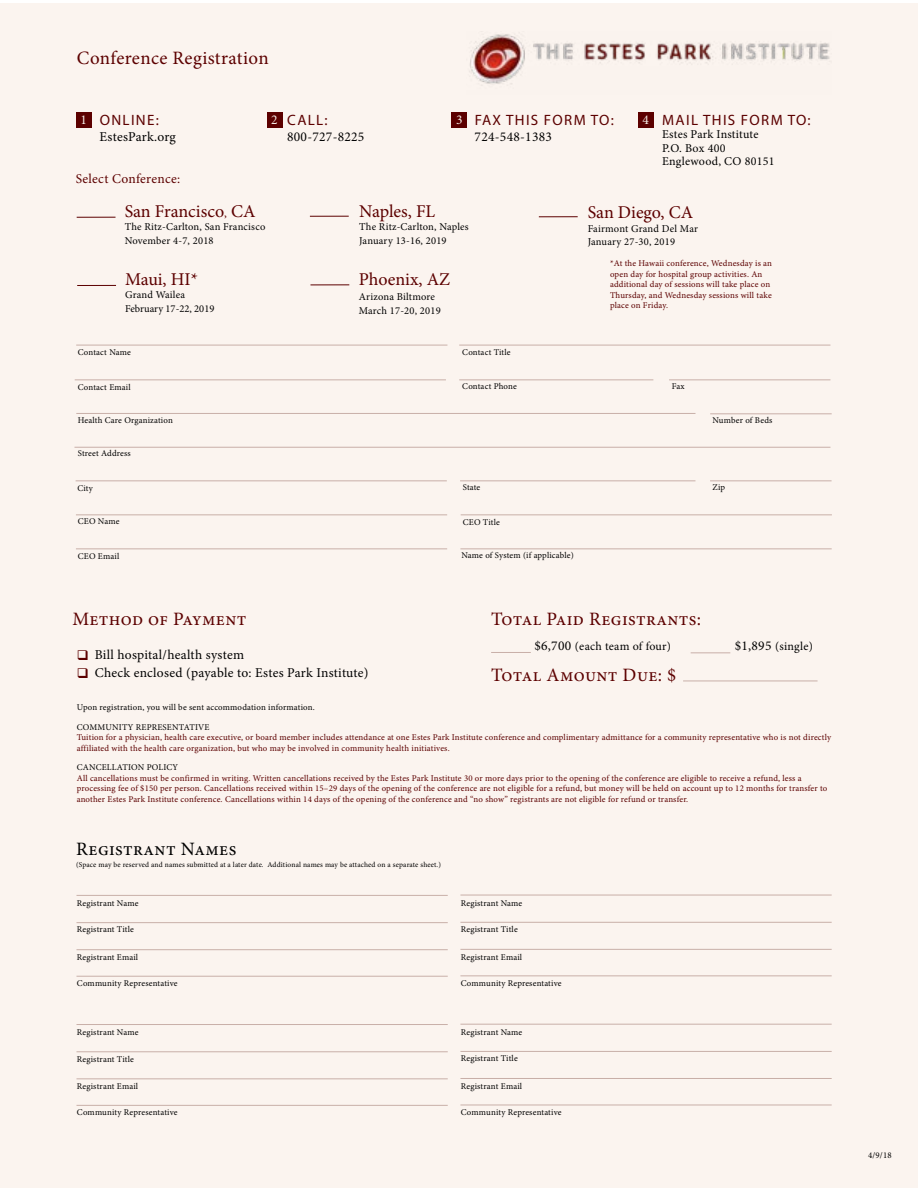
<style>
.page{position:relative;width:918px;height:1188px;background:#fff}
.page>*{position:absolute;margin:0;border:0;box-sizing:border-box;transform-origin:0 0}
.t1{font:18.9px "Minion Pro";letter-spacing:.02em;color:#5c0000}
.t2{font:18.9px "Minion Pro";letter-spacing:.02em;color:#000}
.t3{font:18px "Minion Pro";color:#5c0000}
.t4{font:15px "Myriad Pro";letter-spacing:.09em;color:#5c0000}
.t5{font:13.5px "Minion Pro";letter-spacing:.02em;color:#000}
.t6{font:13.5px "Minion Pro";letter-spacing:.03em;color:#5c0000}
.t7{font:13.5px "Minion Pro";color:#f7eee7}
.t8{font:12px/13.5px "Minion Pro";letter-spacing:.02em;color:#000}
.t9{font:10.5px/13.5px "Minion Pro";letter-spacing:.02em;color:#000}
.t10{font:10.5px/13.5px "Minion Pro";color:#000}
.t11{font:8.85px/10.5px "Minion Pro";letter-spacing:.02em;color:#5c0000}
.t12{font:8.85px "Minion Pro";letter-spacing:.02em;color:#000}
.t13{font:7.5px "Minion Pro";letter-spacing:.015em;color:#000}
.s1{font-size:12px}
.s2{color:#5c0000}
.s3{font-size:13.5px}
</style>
<div class="page">
<div style="left:0;top:3px;width:918px;height:1185px;background:#fbf4ef"></div>
<img style="left:469px;top:34px;width:361px;height:52px">
<hr style="left:460px;top:949px;width:372px;height:1px;background:#c8afa8">
<hr style="left:460px;top:975px;width:372px;height:1px;background:#c8afa8">
<hr style="left:460px;top:922px;width:372px;height:1px;background:#c8afa8">
<hr style="left:460px;top:895px;width:372px;height:1px;background:#c8afa8">
<hr style="left:76px;top:514px;width:371px;height:1px;background:#c8afa8">
<hr style="left:461px;top:514px;width:371px;height:1px;background:#c8afa8">
<hr style="left:76px;top:548px;width:371px;height:1px;background:#c8afa8">
<hr style="left:460px;top:548px;width:372px;height:1px;background:#c8afa8">
<hr style="left:74px;top:447px;width:756px;height:1px;background:#c8afa8">
<hr style="left:76px;top:413px;width:620px;height:1px;background:#c8afa8">
<hr style="left:76px;top:480px;width:371px;height:1px;background:#c8afa8">
<hr style="left:460px;top:480px;width:236px;height:1px;background:#c8afa8">
<hr style="left:710px;top:480px;width:122px;height:1px;background:#c8afa8">
<hr style="left:683px;top:681px;width:135px;height:1px;background:#c8afa8">
<div style="left:76px;top:112px;width:15px;height:15px;background:#5c0000"></div>
<div style="left:267px;top:112px;width:15px;height:15px;background:#5c0000"></div>
<div style="left:452px;top:112px;width:15px;height:15px;background:#5c0000"></div>
<div style="left:638px;top:112px;width:15px;height:15px;background:#5c0000"></div>
<hr style="left:460px;top:1078px;width:372px;height:1px;background:#c8afa8">
<hr style="left:460px;top:1105px;width:372px;height:1px;background:#c8afa8">
<hr style="left:460px;top:1051px;width:372px;height:1px;background:#c8afa8">
<hr style="left:460px;top:1024px;width:372px;height:1px;background:#c8afa8">
<hr style="left:76px;top:949px;width:372px;height:1px;background:#c8afa8">
<hr style="left:76px;top:976px;width:372px;height:1px;background:#c8afa8">
<hr style="left:76px;top:922px;width:372px;height:1px;background:#c8afa8">
<hr style="left:76px;top:895px;width:372px;height:1px;background:#c8afa8">
<hr style="left:76px;top:1078px;width:372px;height:1px;background:#c8afa8">
<hr style="left:76px;top:1105px;width:372px;height:1px;background:#c8afa8">
<hr style="left:76px;top:1051px;width:372px;height:1px;background:#c8afa8">
<hr style="left:76px;top:1024px;width:372px;height:1px;background:#c8afa8">
<hr style="left:491px;top:652px;width:40px;height:1px;background:#c8afa8">
<hr style="left:691px;top:652px;width:39px;height:1px;background:#c8afa8">
<hr style="left:76px;top:345px;width:371px;height:1px;background:#c8afa8">
<hr style="left:459px;top:345px;width:371px;height:1px;background:#c8afa8">
<hr style="left:75px;top:379px;width:371px;height:1px;background:#c8afa8">
<hr style="left:459px;top:379px;width:194px;height:1px;background:#c8afa8">
<hr style="left:710px;top:413px;width:122px;height:1px;background:#c8afa8">
<hr style="left:669px;top:379px;width:161px;height:1px;background:#c8afa8">
<hr style="left:539px;top:216px;width:39px;height:1px;background:#5c0000">
<hr style="left:77px;top:217px;width:39px;height:1px;background:#5c0000">
<hr style="left:310px;top:216px;width:39px;height:1px;background:#5c0000">
<hr style="left:77px;top:285px;width:39px;height:1px;background:#5c0000">
<hr style="left:310px;top:284px;width:39px;height:1px;background:#5c0000">
<h1 class="t1" style="left:77px;top:46px;width:193px">Conference Registration</h1>
<h3 class="t4" style="left:100px;top:110px;width:61px">ONLINE:</h3>
<h3 class="t5" style="left:100px;top:128px;width:78px">EstesPark.org</h3>
<h3 class="t4" style="left:287px;top:110px;width:42px">CALL:</h3>
<h3 class="t5" style="left:287px;top:128px;width:79px">800-727-8225</h3>
<h3 class="t4" style="left:475px;top:110px;width:141px">FAX THIS FORM TO:</h3>
<h3 class="t5" style="left:475px;top:128px;width:79px">724-548-1383</h3>
<h3 class="t7" style="left:81px;top:110px;width:8px">1</h3>
<h3 class="t7" style="left:271px;top:110px;width:8px">2</h3>
<h3 class="t7" style="left:456px;top:110px;width:8px">3</h3>
<h3 class="t7" style="left:642px;top:110px;width:8px">4</h3>
<h3 class="t4" style="left:662px;top:110px;width:150px">MAIL THIS FORM TO:</h3>
<h3 class="t8" style="left:662px;top:128px;width:114px">Estes Park Institute<br>P.O. Box 400<br>Englewood, CO 80151</h3>
<h3 class="t6" style="left:76px;top:170px;width:106px">Select Conference:</h3>
<h2 class="t3" style="left:125px;top:199px;width:132px">San Francisco<span class="s1">,</span> CA</h2>
<p class="t9" style="left:125px;top:220px;width:142px">The Ritz-Carlton, San Francisco<br>November 4-7, 2018</p>
<h2 class="t3" style="left:125px;top:267px;width:74px">Maui, HI*</h2>
<p class="t10" style="left:125px;top:288px;width:91px">Grand Wailea<br>February 17-22, 2019</p>
<h2 class="t3" style="left:359px;top:199px;width:77px">Naples, FL</h2>
<p class="t9" style="left:359px;top:220px;width:111px">The Ritz-Carlton, Naples<br>January 13-16, 2019</p>
<h2 class="t3" style="left:359px;top:267px;width:93px">Phoenix, AZ</h2>
<p class="t9" style="left:359px;top:290px;width:84px">Arizona Biltmore<br>March 17-20, 2019</p>
<p class="t12" style="left:78px;top:346px;width:55px">Contact Name</p>
<p class="t12" style="left:462px;top:346px;width:50px">Contact Title</p>
<h2 class="t3" style="left:588px;top:200px;width:107px">San Diego, CA</h2>
<p class="t9" style="left:588px;top:221px;width:112px">Fairmont Grand Del Mar<br>January 27-30, 2019</p>
<p class="t11" style="left:610px;top:258px;width:164px">*At the Hawaii conference, Wednesday is an open day for hospital group activities. An additional day of sessions will take place on Thursday, and Wednesday sessions will take place on Friday.</p>
<p class="t12" style="left:78px;top:381px;width:54px">Contact Email</p>
<p class="t12" style="left:462px;top:380px;width:56px">Contact Phone</p>
<p class="t12" style="left:672px;top:380px;width:14px">Fax</p>
<p class="t12" style="left:78px;top:414px;width:97px">Health Care Organization</p>
<p class="t12" style="left:713px;top:414px;width:61px">Number of Beds</p>
<p class="t12" style="left:78px;top:448px;width:54px">Street Address</p>
<p class="t12" style="left:77px;top:482px;width:17px">City</p>
<p class="t12" style="left:463px;top:481px;width:19px">State</p>
<p class="t12" style="left:713px;top:481px;width:14px">Zip</p>
<p class="t12" style="left:78px;top:515px;width:43px">CEO Name</p>
<p class="t12" style="left:463px;top:516px;width:39px">CEO Title</p>
<p class="t12" style="left:78px;top:550px;width:43px">CEO Email</p>
<p class="t12" style="left:461px;top:549px;width:114px">Name of System (if applicable)</p>
<h1 class="t1" style="left:72px;top:606px;width:176px">Method of Payment</h1>
<h3 class="t5" style="left:77px;top:645px;width:169px"><span class="s2">❑</span> Bill hospital/health system</h3>
<h3 class="t5" style="left:77px;top:663px;width:293px"><span class="s2">❑</span> Check enclosed (payable to: Estes Park Institute)</h3>
<h1 class="t1" style="left:491px;top:607px;width:212px">Total Paid Registrants:</h1>
<h3 class="t8" style="left:534px;top:640px;width:138px"><span class="s3">$6,700</span> (each team of four)</h3>
<h3 class="t8" style="left:735px;top:640px;width:80px"><span class="s3">$1,895</span> (single)</h3>
<h1 class="t1" style="left:491px;top:662px;width:187px">Total Amount Due: $</h1>
<p class="t12" style="left:77px;top:701px;width:240px">Upon registration, you will be sent accommodation information.</p>
<p class="t12" style="left:77px;top:721px;width:134px">COMMUNITY REPRESENTATIVE</p>
<p class="t11" style="left:77px;top:732px;width:756px">Tuition for a physician, health care executive, or board member includes attendance at one Estes Park Institute conference and complimentary admittance for a community representative who is not directly affiliated with the health care organization, but who may be involved in community health initiatives.</p>
<p class="t12" style="left:77px;top:761px;width:103px">CANCELLATION POLICY</p>
<p class="t11" style="left:77px;top:773px;width:752px">All cancellations must be confirmed in writing. Written cancellations received by the Estes Park Institute 30 or more days prior to the opening of the conference are eligible to receive a refund, less a processing fee of $150 per person. Cancellations received within 15–29 days of the opening of the conference are not eligible for a refund, but money will be held on account up to 12 months for transfer to another Estes Park Institute conference. Cancellations within 14 days of the opening of the conference and “no show” registrants are not eligible for refund or transfer.</p>
<h1 class="t2" style="left:76px;top:836px;width:162px">Registrant Names</h1>
<p class="t13" style="left:76px;top:859px;width:367px">(Space may be reserved and names submitted at a later date. Additional names may be attached on a separate sheet.)</p>
<p class="t12" style="left:77px;top:897px;width:63px">Registrant Name</p>
<p class="t12" style="left:461px;top:897px;width:63px">Registrant Name</p>
<p class="t12" style="left:77px;top:924px;width:58px">Registrant Title</p>
<p class="t12" style="left:461px;top:923px;width:58px">Registrant Title</p>
<p class="t12" style="left:77px;top:952px;width:63px">Registrant Email</p>
<p class="t12" style="left:461px;top:951px;width:63px">Registrant Email</p>
<p class="t12" style="left:77px;top:977px;width:102px">Community Representative</p>
<p class="t12" style="left:461px;top:977px;width:102px">Community Representative</p>
<p class="t12" style="left:77px;top:1026px;width:63px">Registrant Name</p>
<p class="t12" style="left:461px;top:1026px;width:63px">Registrant Name</p>
<p class="t12" style="left:77px;top:1053px;width:58px">Registrant Title</p>
<p class="t12" style="left:461px;top:1052px;width:58px">Registrant Title</p>
<p class="t12" style="left:77px;top:1081px;width:63px">Registrant Email</p>
<p class="t12" style="left:461px;top:1080px;width:63px">Registrant Email</p>
<p class="t12" style="left:77px;top:1106px;width:102px">Community Representative</p>
<p class="t12" style="left:461px;top:1106px;width:102px">Community Representative</p>
<p class="t12" style="left:868px;top:1149px;width:25px">4/9/18</p>
</div>
